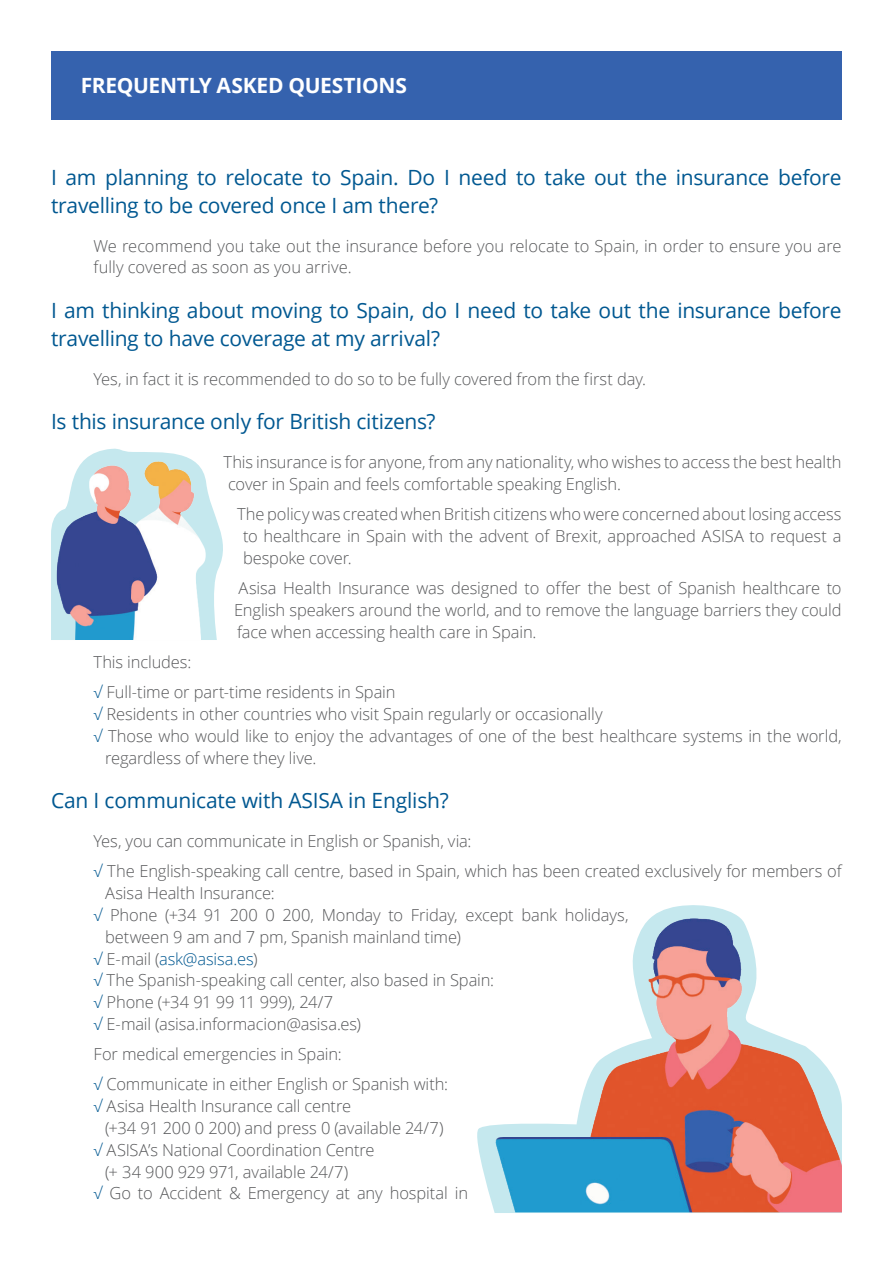
<style>
.page{position:relative;width:893px;height:1263px;background:#fff}
.page>*{position:absolute;margin:0;border:0;box-sizing:border-box;transform-origin:0 0}
.t1{font:21px/27.8px "Open Sans";letter-spacing:-.015em;color:#015891}
.t2{font:700 21px "Open Sans";letter-spacing:-.015em;color:#fff}
.t3{font:300 16.5px/21.8px "Open Sans";letter-spacing:-.005em;color:#57585a}
.t4{font:300 16.5px "Open Sans";letter-spacing:-.01em;color:#015891}
.s1{color:#015891}
.s2{color:#57585a}
</style>
<div class="page">
<div style="left:51px;top:51px;width:791px;height:68px;background:#3562ae"></div>
<svg style="left:51px;top:448px;width:172px;height:192px"></svg>
<img style="left:57px;top:461px;width:149px;height:179px">
<svg style="left:477px;top:905px;width:365px;height:308px"></svg>
<img style="left:495px;top:918px;width:347px;height:294px">
<p class="t2" style="left:81px;top:70px;width:328px">FREQUENTLY ASKED QUESTIONS</p>
<p class="t1" style="left:51px;top:163px;width:792px">I am planning to relocate to Spain. Do I need to take out the insurance before travelling to be covered once I am there?</p>
<p class="t3" style="left:94px;top:234px;width:750px">We recommend you take out the insurance before you relocate to Spain, in order to ensure you are fully covered as soon as you arrive.</p>
<p class="t1" style="left:51px;top:296px;width:792px">I am thinking about moving to Spain, do I need to take out the insurance before travelling to have coverage at my arrival?</p>
<p class="t3" style="left:94px;top:367px;width:554px">Yes, in fact it is recommended to do so to be fully covered from the first day.</p>
<p class="t1" style="left:51px;top:407px;width:386px">Is this insurance only for British citizens?</p>
<p class="t3" style="left:224px;top:451px;width:619px">This insurance is for anyone, from any nationality, who wishes to access the best health cover in Spain and feels comfortable speaking English.</p>
<p class="t3" style="left:243px;top:503px;width:600px;text-align:justify;text-indent:-6px">The policy was created when British citizens who were concerned about losing access to healthcare in Spain with the advent of Brexit, approached ASISA to request a bespoke cover.</p>
<p class="t3" style="left:234px;top:577px;width:609px;text-align:justify">Asisa Health Insurance was designed to offer the best of Spanish healthcare to English speakers around the world, and to remove the language barriers they could face when accessing health care in Spain.</p>
<p class="t3" style="left:94px;top:646px;width:303px;line-height:30.3px">This includes:<br><span class="s1">√</span> Full-time or part-time residents in Spain</p>
<p class="t3" style="left:94px;top:703px;width:510px"><span class="s1">√</span> Residents in other countries who visit Spain regularly or occasionally</p>
<p class="t3" style="left:94px;top:724px;width:750px"><span class="s1">√</span> Those who would like to enjoy the advantages of one of the best healthcare systems in the world,</p>
<p class="t3" style="left:105px;top:746px;width:213px">regardless of where they live.</p>
<p class="t1" style="left:51px;top:786px;width:399px">Can I communicate with ASISA in English?</p>
<p class="t3" style="left:94px;top:825px;width:749px;line-height:30.3px">Yes, you can communicate in English or Spanish, via:<br><span class="s1">√</span> The English-speaking call centre, based in Spain, which has been created exclusively for members of</p>
<p class="t3" style="left:105px;top:882px;width:171px">Asisa Health Insurance:</p>
<p class="t3" style="left:94px;top:904px;width:536px"><span class="s1">√</span> Phone (+34 91 200 0 200, Monday to Friday, except bank holidays,</p>
<p class="t3" style="left:105px;top:925px;width:357px">between 9 am and 7 pm, Spanish mainland time)</p>
<p class="t4" style="left:94px;top:947px;width:166px">√ <span class="s2">E-mail (</span>ask@asisa.es<span class="s2">)</span></p>
<p class="t3" style="left:94px;top:969px;width:402px"><span class="s1">√</span> The Spanish-speaking call center, also based in Spain:</p>
<p class="t3" style="left:94px;top:991px;width:241px"><span class="s1">√</span> Phone (+34 91 99 11 999), 24/7</p>
<p class="t3" style="left:94px;top:1012px;width:269px"><span class="s1">√</span> E-mail (asisa.informacion@asisa.es)</p>
<p class="t3" style="left:94px;top:1038px;width:356px;line-height:30.3px">For medical emergencies in Spain:<br><span class="s1">√</span> Communicate in either English or Spanish with:</p>
<p class="t3" style="left:94px;top:1095px;width:259px"><span class="s1">√</span> Asisa Health Insurance call centre</p>
<p class="t3" style="left:105px;top:1117px;width:340px">(+34 91 200 0 200) and press 0 (available 24/7)</p>
<p class="t3" style="left:94px;top:1138px;width:283px"><span class="s1">√</span> ASISA’s National Coordination Centre</p>
<p class="t3" style="left:105px;top:1160px;width:245px">(+ 34 900 929 971, available 24/7)</p>
<p class="t3" style="left:94px;top:1182px;width:376px"><span class="s1">√</span> Go to Accident &amp; Emergency at any hospital in</p>
</div>
